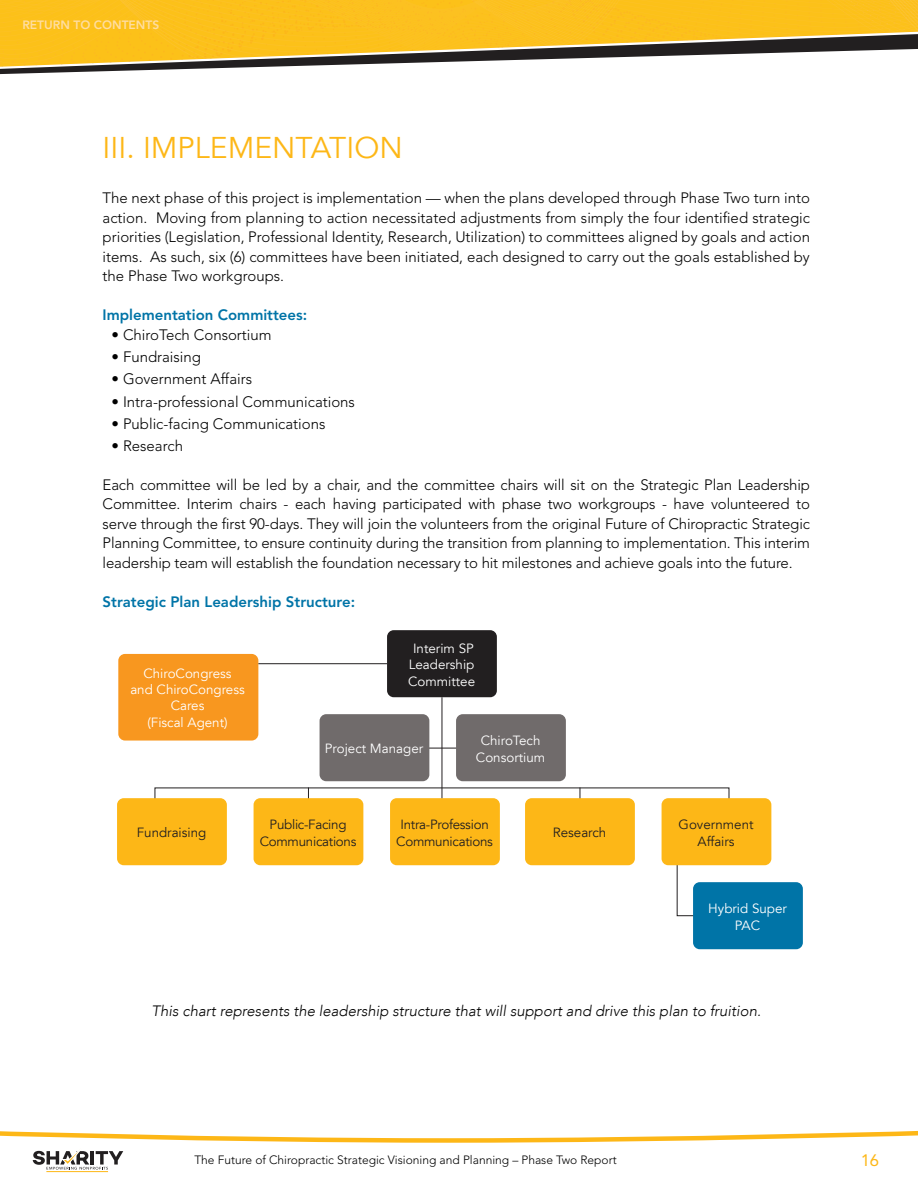
<style>
.page{position:relative;width:918px;height:1188px;background:#fff}
.page>*{position:absolute;margin:0;border:0;box-sizing:border-box;transform-origin:0 0}
.t1{font:30px "Avenir LT";color:#fdb717}
.t2{font:16.5px "Avenir";color:#fdb717}
.t3{font:300 15px/19.5px "Avenir";color:#000;text-align:justify}
.t4{font:italic 300 15px "Avenir LT";color:#000}
.t5{font:800 15px "Avenir";color:#0074a7}
.t6{font:13.35px/16.4px "Avenir LT";color:#fff;text-align:center}
.t7{font:13.35px/16.4px "Avenir LT";letter-spacing:-.02em;color:#221f20;text-align:center}
.t8{font:13.35px/16.4px "Avenir LT";color:#221f20;text-align:center}
.t9{font:300 12px "Avenir";color:#000}
.t10{font:800 12px "Avenir";color:#ffdda0}
</style>
<div class="page">
<svg style="left:0;top:1130px;width:918px;height:43px"></svg>
<svg style="left:33px;top:1144px;width:90px;height:26px"></svg>
<hr style="left:46px;top:1171px;width:62px;height:1px;background:#fdb717">
<hr style="left:378px;top:748px;width:129px;height:1px;background:#221f20">
<svg style="left:676px;top:865px;width:27px;height:51px"></svg>
<svg style="left:154px;top:787px;width:576px;height:20px"></svg>
<div style="left:118px;top:654px;width:140px;height:87px;background:#f8971f;border-radius:7px"></div>
<div style="left:387px;top:630px;width:110px;height:67px;background:#221f20;border-radius:7px"></div>
<div style="left:320px;top:714px;width:109px;height:67px;background:#706b6b;border-radius:7px"></div>
<div style="left:254px;top:798px;width:109px;height:67px;background:#fdb717;border-radius:7px"></div>
<div style="left:117px;top:798px;width:110px;height:67px;background:#fdb717;border-radius:7px"></div>
<div style="left:525px;top:798px;width:110px;height:67px;background:#fdb717;border-radius:7px"></div>
<div style="left:456px;top:714px;width:110px;height:67px;background:#706b6b;border-radius:7px"></div>
<div style="left:390px;top:798px;width:110px;height:67px;background:#fdb717;border-radius:7px"></div>
<div style="left:662px;top:798px;width:109px;height:67px;background:#fdb717;border-radius:7px"></div>
<div style="left:693px;top:882px;width:110px;height:67px;background:#0074a7;border-radius:7px"></div>
<hr style="left:258px;top:663px;width:129px;height:1px;background:#221f20">
<hr style="left:442px;top:697px;width:1px;height:101px;background:#221f20">
<svg style="left:0;top:0;width:918px;height:74px"></svg>
<p class="t10" style="left:22px;top:18px;width:138px">RETURN TO CONTENTS</p>
<h1 class="t1" style="left:103px;top:130px;width:302px">III. IMPLEMENTATION</h1>
<p class="t3" style="left:103px;top:189px;width:709px">The next phase of this project is implementation — when the plans developed through Phase Two turn into action. Moving from planning to action necessitated adjustments from simply the four identified strategic priorities (Legislation, Professional Identity, Research, Utilization) to committees aligned by goals and action items. As such, six (6) committees have been initiated, each designed to carry out the goals established by the Phase Two workgroups.</p>
<p class="t5" style="left:103px;top:306px;width:206px">Implementation Committees:</p>
<p class="t3" style="left:112px;top:325px;width:162px">• ChiroTech Consortium</p>
<p class="t3" style="left:112px;top:347px;width:91px">• Fundraising</p>
<p class="t3" style="left:112px;top:369px;width:142px">• Government Affairs</p>
<p class="t3" style="left:112px;top:392px;width:245px">• Intra-professional Communications</p>
<p class="t3" style="left:112px;top:414px;width:215px">• Public-facing Communications</p>
<p class="t3" style="left:112px;top:436px;width:73px">• Research</p>
<p class="t3" style="left:103px;top:475px;width:709px">Each committee will be led by a chair, and the committee chairs will sit on the Strategic Plan Leadership Committee. Interim chairs - each having participated with phase two workgroups - have volunteered to serve through the first 90-days. They will join the volunteers from the original Future of Chiropractic Strategic Planning Committee, to ensure continuity during the transition from planning to implementation. This interim leadership team will establish the foundation necessary to hit milestones and achieve goals into the future.</p>
<p class="t5" style="left:103px;top:593px;width:254px">Strategic Plan Leadership Structure:</p>
<p class="t6" style="left:130px;top:665px;width:116px">ChiroCongress<br>and ChiroCongress<br>Cares<br>(Fiscal Agent)</p>
<p class="t6" style="left:408px;top:641px;width:69px">Interim SP<br>Leadership<br>Committee</p>
<p class="t6" style="left:325px;top:741px;width:100px">Project Manager</p>
<p class="t6" style="left:476px;top:733px;width:71px">ChiroTech<br>Consortium</p>
<p class="t7" style="left:396px;top:817px;width:98px">Intra-Profession<br>Communications</p>
<p class="t8" style="left:679px;top:817px;width:76px">Government<br>Affairs</p>
<p class="t7" style="left:260px;top:817px;width:98px">Public-Facing<br>Communications</p>
<p class="t8" style="left:137px;top:825px;width:71px">Fundraising</p>
<p class="t8" style="left:553px;top:825px;width:55px">Research</p>
<p class="t6" style="left:708px;top:901px;width:80px">Hybrid Super<br>PAC</p>
<p class="t4" style="left:152px;top:1002px;width:611px">This chart represents the leadership structure that will support and drive this plan to fruition.</p>
<p class="t9" style="left:194px;top:1153px;width:424px">The Future of Chiropractic Strategic Visioning and Planning – Phase Two Report</p>
<p class="t2" style="left:861px;top:1150px;width:20px">16</p>
</div>
